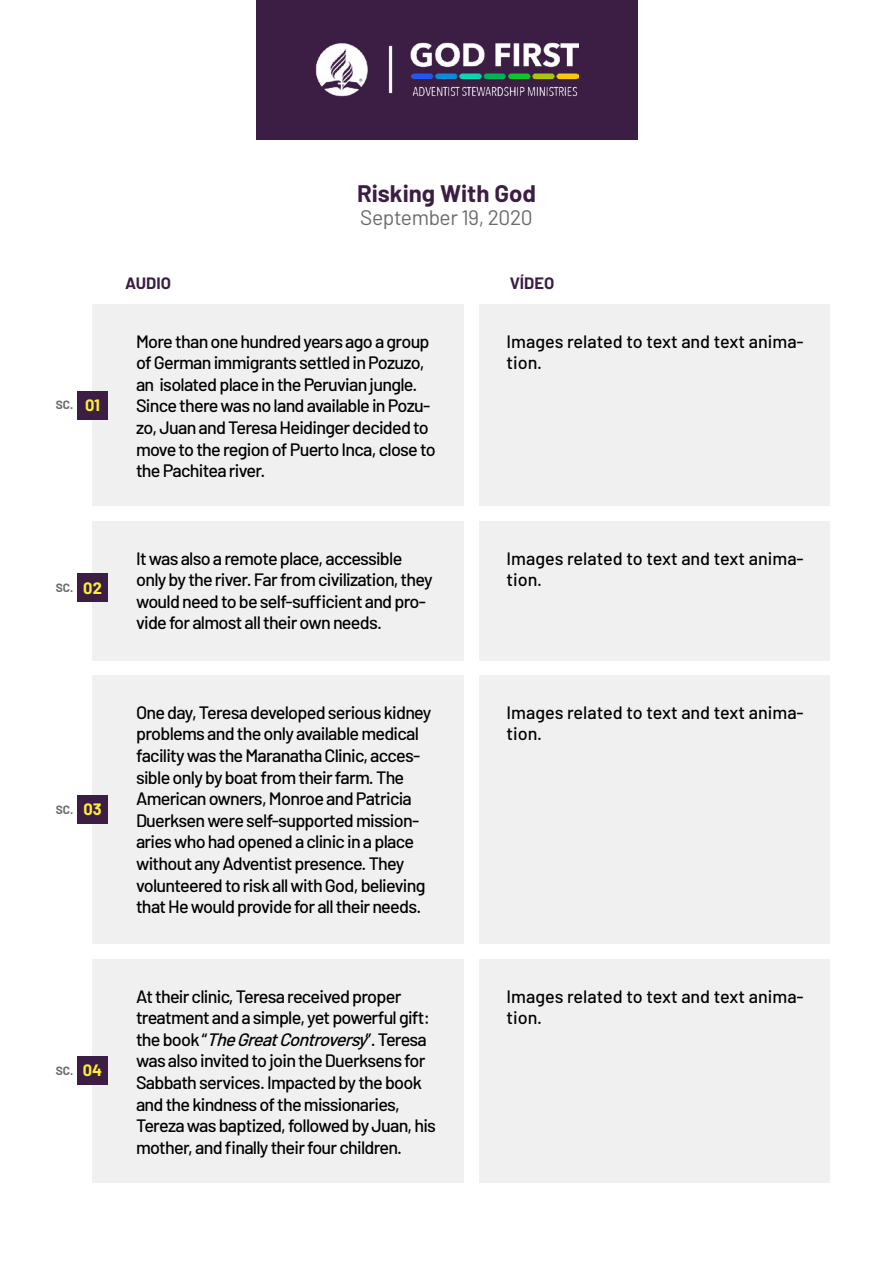
<style>
.page{position:relative;width:893px;height:1263px;background:#fff}
.page>*{position:absolute;margin:0;border:0;box-sizing:border-box;transform-origin:0 0}
.t1{font:700 24px "Barlow";color:#3c1e44}
.t2{font:21px "Barlow";letter-spacing:-.02em;color:#6c6c6c}
.t3{font:500 18px/21.6px "Barlow";letter-spacing:-.04em;color:#000}
.t4{font:500 18px/21.6px "Barlow";color:#000}
.t5{font:700 16.5px "Barlow";color:#3c1e44}
.t6{font:700 16.5px "Barlow";color:#fef035}
.t7{font:700 12px "Barlow";color:#6c6c6c}
.s1{font-size:16.5px;color:#fef035}
.s2{font-style:italic}
</style>
<div class="page">
<div style="left:92px;top:304px;width:372px;height:202px;background:#f0f0f0"></div>
<div style="left:92px;top:521px;width:372px;height:139px;background:#f0f0f0"></div>
<div style="left:92px;top:675px;width:372px;height:269px;background:#f0f0f0"></div>
<div style="left:479px;top:304px;width:350px;height:202px;background:#f0f0f0"></div>
<div style="left:479px;top:521px;width:350px;height:139px;background:#f0f0f0"></div>
<div style="left:479px;top:675px;width:350px;height:269px;background:#f0f0f0"></div>
<div style="left:77px;top:391px;width:31px;height:28px;background:#3c1e44"></div>
<div style="left:77px;top:574px;width:31px;height:28px;background:#3c1e44"></div>
<div style="left:77px;top:795px;width:31px;height:29px;background:#3c1e44"></div>
<div style="left:256px;top:0;width:381px;height:139px;background:#3c1e44"></div>
<img style="left:315px;top:42px;width:264px;height:55px">
<div style="left:92px;top:959px;width:372px;height:223px;background:#f0f0f0"></div>
<div style="left:479px;top:959px;width:350px;height:223px;background:#f0f0f0"></div>
<div style="left:77px;top:1056px;width:31px;height:29px;background:#3c1e44"></div>
<p class="t7" style="left:56px;top:396px;width:19px">SC.</p>
<p class="t6" style="left:85px;top:393px;width:17px">01</p>
<h1 class="t1" style="left:357px;top:176px;width:180px">Risking With God</h1>
<p class="t5" style="left:125px;top:270px;width:48px">AUDIO</p>
<p class="t2" style="left:360px;top:202px;width:174px">September 19, 2020</p>
<p class="t5" style="left:510px;top:270px;width:46px">VÍDEO</p>
<p class="t3" style="left:136px;top:329px;width:301px">More than one hundred years ago a group of German immigrants settled in Pozuzo, an isolated place in the Peruvian jungle.<br>Since there was no land available in Pozu&shy;zo, Juan and Teresa Heidinger decided to move to the region of Puerto Inca, close to the Pachitea river.</p>
<p class="t4" style="left:507px;top:329px;width:299px">Images related to text and text anima&shy;tion.</p>
<p class="t7" style="left:56px;top:579px;width:19px">SC.</p>
<p class="t6" style="left:83px;top:575px;width:20px">02</p>
<p class="t3" style="left:136px;top:546px;width:298px">It was also a remote place, accessible only by the river. Far from civilization, they would need to be self-sufficient and pro&shy;vide for almost all their own needs.</p>
<p class="t4" style="left:507px;top:546px;width:299px">Images related to text and text anima&shy;tion.</p>
<p class="t7" style="left:56px;top:801px;width:19px">SC.</p>
<p class="t6" style="left:83px;top:797px;width:20px">03</p>
<p class="t7" style="left:56px;top:1062px;width:48px">SC. <span class="s1">04</span></p>
<p class="t3" style="left:136px;top:700px;width:297px">One day, Teresa developed serious kidney problems and the only available medical facility was the Maranatha Clinic, acces&shy;sible only by boat from their farm. The American owners, Monroe and Patricia Duerksen were self-supported mission&shy;aries who had opened a clinic in a place without any Adventist presence. They volunteered to risk all with God, believing that He would provide for all their needs.</p>
<p class="t4" style="left:507px;top:700px;width:299px">Images related to text and text anima&shy;tion.</p>
<p class="t3" style="left:136px;top:984px;width:301px">At their clinic, Teresa received proper treatment and a simple, yet powerful gift: t h e b o o k “ <span class="s2">TheGreatControversy</span>” . T e r e s a was also invited to join the Duerksens for Sabbath services. Impacted by the book and the kindness of the missionaries, Tereza was baptized, followed by Juan, his mother, and finally their four children.</p>
<p class="t4" style="left:507px;top:984px;width:299px">Images related to text and text anima&shy;tion.</p>
</div>
